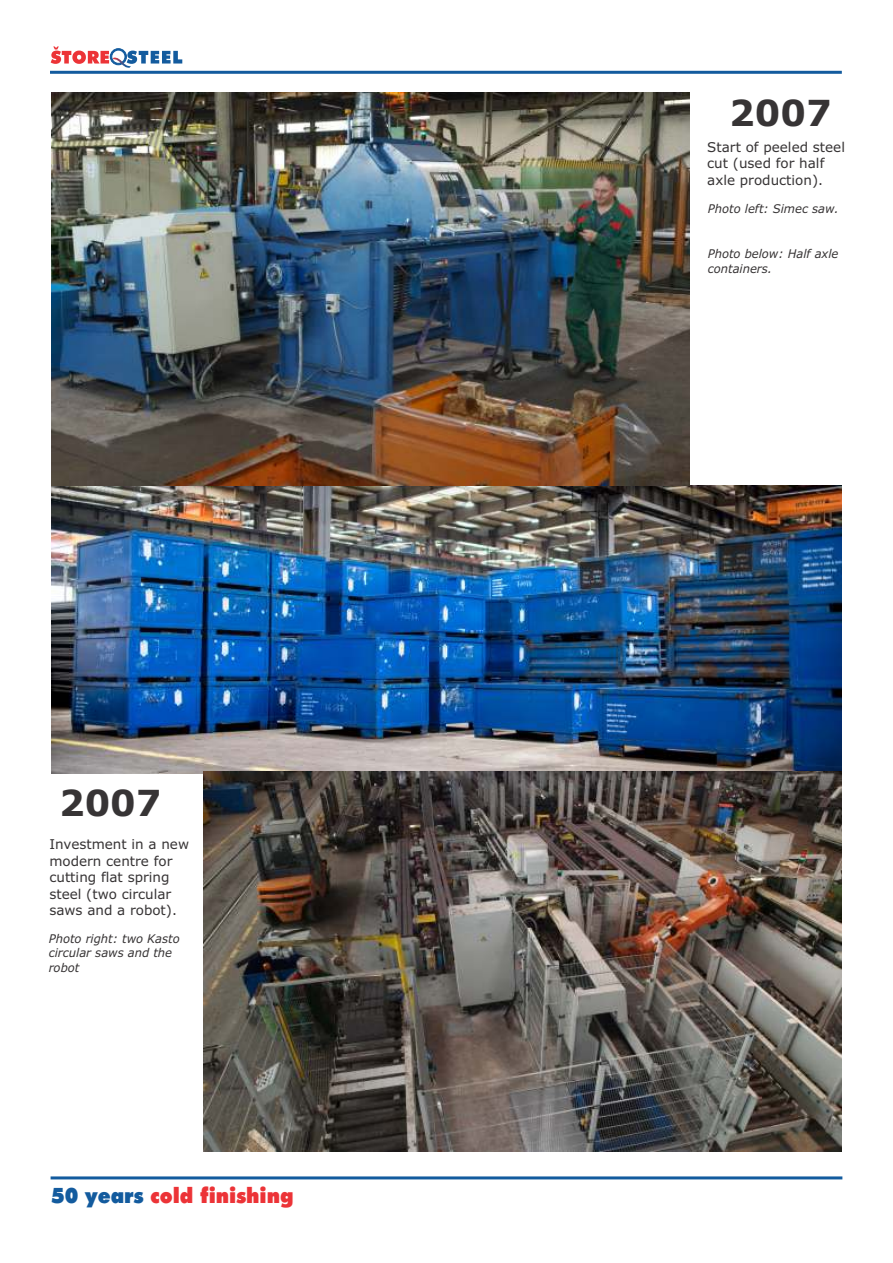
<style>
.page{position:relative;width:893px;height:1263px;background:#fff}
.page>*{position:absolute;margin:0;border:0;box-sizing:border-box;transform-origin:0 0}
.t1{font:700 36px "Verdana";color:#373435}
.t2{font:900 21.3px "Futura BT";color:#ec3337;scale:.94 1}
.t3{font:13.5px/16.4px "Verdana";color:#373435}
.t4{font:italic 12px/14.5px "Verdana";color:#373435;scale:.96 1}
.s1{color:#135b9e}
</style>
<div class="page">
<hr style="left:51px;top:1176px;width:791px;height:3px;background:#135b9e">
<img style="left:51px;top:486px;width:791px;height:287px">
<img style="left:204px;top:771px;width:638px;height:381px">
<img style="left:51px;top:92px;width:638px;height:394px">
<svg style="left:51px;top:46px;width:131px;height:22px"></svg>
<hr style="left:50px;top:71px;width:792px;height:3px;background:#135b9e">
<h1 class="t1" style="left:59px;top:789px;width:104px">2007</h1>
<p class="t3" style="left:49px;top:837px;width:141px">Investment in a new modern centre for cutting flat spring steel (two circular saws and a robot).</p>
<p class="t4" style="left:49px;top:932px;width:138px">Photo right: two Kasto circular saws and the robot</p>
<h2 class="t2" style="left:51px;top:1187px;width:260px"><span class="s1">50 years</span> cold finishing</h2>
<h1 class="t1" style="left:729px;top:99px;width:104px">2007</h1>
<p class="t3" style="left:707px;top:140px;width:139px">Start of peeled steel cut (used for half axle production).</p>
<p class="t4" style="left:708px;top:202px;width:138px">Photo left: Simec saw.</p>
<p class="t4" style="left:708px;top:248px;width:138px">Photo below: Half axle containers.</p>
</div>
